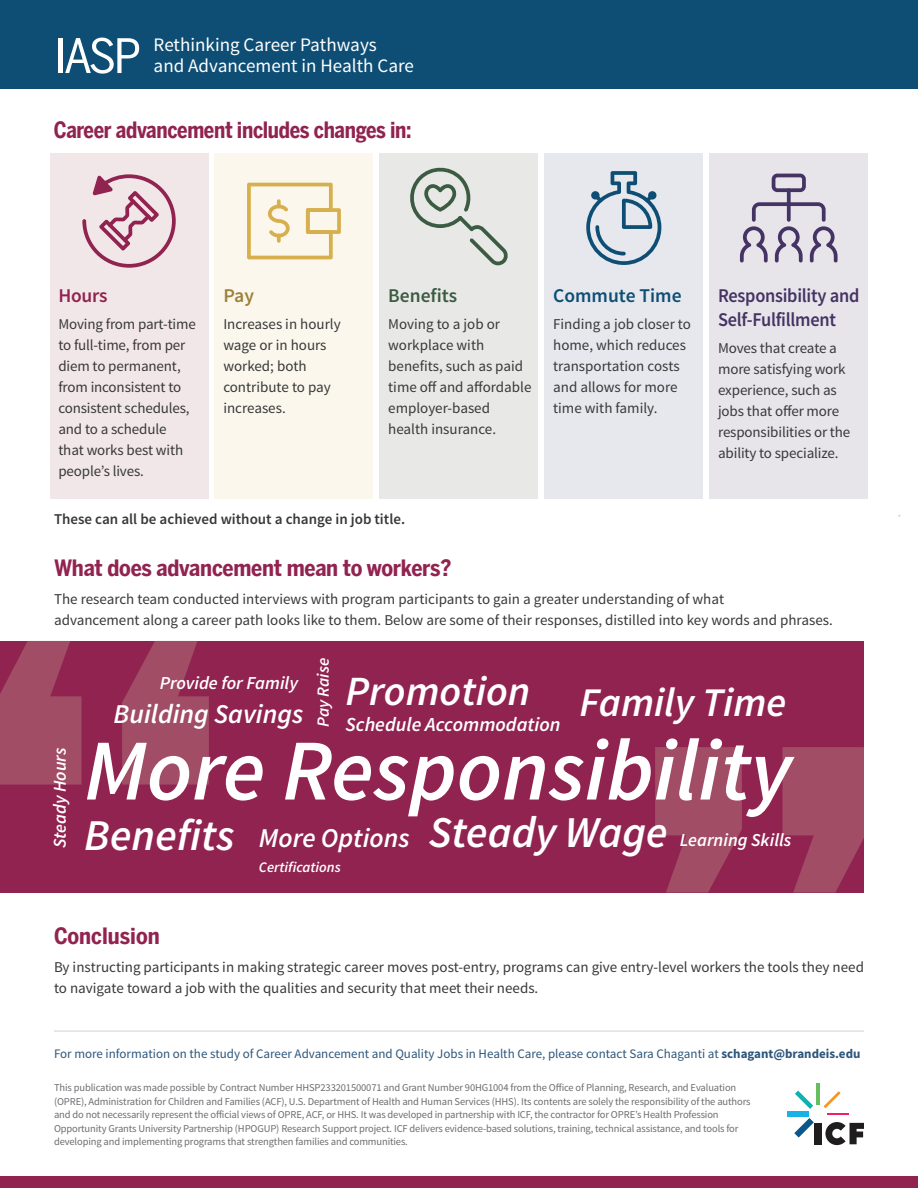
<style>
.page{position:relative;width:918px;height:1188px;background:#fff}
.page>*{position:absolute;margin:0;border:0;box-sizing:border-box;transform-origin:0 0}
.Body{font:italic 600 86.85px "Source Sans Pro";color:#fff}
.t1{font:47.1px "Benton Sans Condensed";color:#fff;scale:1.06 1}
.Body-2{font:italic 600 43.95px "Source Sans Pro";color:#fff}
.Body-3{font:italic 600 41.55px "Source Sans Pro";color:#fff}
.Body-4{font:italic 600 40.65px "Source Sans Pro";color:#fff}
.Body-5{font:italic 600 27.15px "Source Sans Pro";color:#fff}
.t2{font:700 22.5px "Benton Sans Condensed";letter-spacing:-.015em;color:#912350}
.t3{font:700 22.5px "Benton Sans Condensed";letter-spacing:-.015em;color:#912350;scale:.94 1}
.Body-6{font:italic 600 19.95px "Source Sans Pro";color:#fff}
.t4{font:600 19.5px/24px "Source Sans Pro";letter-spacing:-.015em;color:#443363;scale:.94 1}
.t5{font:600 19.5px "Source Sans Pro";color:#0e4e75}
.t6{font:600 19.5px "Source Sans Pro";color:#3b5b42}
.t7{font:600 19.5px "Source Sans Pro";letter-spacing:-.01em;color:#912350}
.t8{font:600 19.5px "Source Sans Pro";color:#9d8138}
.Body-7{font:19.05px/21.6px "Source Sans Pro";color:#fff}
.Body-8{font:italic 600 18.3px "Source Sans Pro";color:#fff}
.Body-9{font:italic 600 18.15px "Source Sans Pro";color:#fff}
.Body-10{font:italic 600 18px "Source Sans Pro";color:#fff}
.Body-11{font:italic 600 17.1px "Source Sans Pro";letter-spacing:-.005em;color:#fff}
.Body-12{font:15px/21px "Source Sans Pro";color:#383839}
.Body-13{font:600 15px "Source Sans Pro";color:#383839}
.Body-14{font:italic 600 14.7px "Source Sans Pro";color:#fff}
.Body-15{font:12.9px "Source Sans Pro";color:#2c567c}
.Body-16{font:10.5px/13.5px "Source Sans Pro";letter-spacing:-.015em;color:#6c6d70}
.s1{font-weight:700}
</style>
<div class="page">
<div style="left:0;top:0;width:918px;height:89px;background:#0e4e75"></div>
<hr style="left:54px;top:1031px;width:810px;height:1px;background:#d1d2d4">
<div style="left:0;top:641px;width:864px;height:252px;background:#912350"></div>
<svg style="left:655px;top:747px;width:209px;height:146px"></svg>
<svg style="left:0;top:641px;width:209px;height:144px"></svg>
<div style="left:215px;top:154px;width:158px;height:345px;background:#fbf7ed"></div>
<div style="left:50px;top:154px;width:159px;height:345px;background:#f2e7e8"></div>
<div style="left:379px;top:154px;width:159px;height:345px;background:#e8e9e6"></div>
<div style="left:544px;top:154px;width:159px;height:345px;background:#e6e8ed"></div>
<div style="left:709px;top:154px;width:159px;height:345px;background:#e7e4ea"></div>
<svg style="left:247px;top:183px;width:94px;height:76px"></svg>
<svg style="left:410px;top:167px;width:98px;height:98px"></svg>
<svg style="left:586px;top:171px;width:75px;height:94px"></svg>
<div style="left:591px;top:191px;width:9px;height:9px;background:#0e4e75;border-radius:50%"></div>
<svg style="left:740px;top:202px;width:98px;height:60px"></svg>
<svg style="left:787px;top:188px;width:4px;height:34px"></svg>
<svg style="left:772px;top:174px;width:34px;height:18px"></svg>
<svg style="left:82px;top:174px;width:94px;height:94px"></svg>
<div style="left:0;top:1176px;width:918px;height:12px;background:#912350"></div>
<div style="left:815px;top:1123px;width:7px;height:21px;background:#201d1e"></div>
<svg style="left:794px;top:1118px;width:20px;height:20px"></svg>
<div style="left:788px;top:1111px;width:21px;height:5px;background:#1ab1e4"></div>
<svg style="left:795px;top:1091px;width:18px;height:18px"></svg>
<hr style="left:816px;top:1083px;width:4px;height:22px;background:#67be61">
<svg style="left:824px;top:1091px;width:17px;height:17px"></svg>
<hr style="left:827px;top:1113px;width:22px;height:2px;background:#ee2263">
<svg style="left:825px;top:1122px;width:39px;height:23px"></svg>
<h2 class="t1" style="left:54px;top:22px;width:84px">IASP</h2>
<p class="Body-7" style="left:154px;top:34px;width:262px">Rethinking Career Pathways<br>and Advancement in Health Care</p>
<h2 class="t3" style="left:54px;top:114px;width:382px">Career advancement includes changes in:</h2>
<h3 class="t7" style="left:58px;top:283px;width:51px">Hours</h3>
<p class="Body-12" style="left:58px;top:314px;width:139px">Moving from part-time to full-time, from per diem to permanent, from inconsistent to consistent schedules, and to a schedule<br>that works best with people’s lives.</p>
<h3 class="t8" style="left:223px;top:283px;width:32px">Pay</h3>
<p class="Body-12" style="left:223px;top:314px;width:119px">Increases in hourly wage or in hours worked; both contribute to pay increases.</p>
<h3 class="t6" style="left:388px;top:283px;width:70px">Benefits</h3>
<p class="Body-12" style="left:388px;top:314px;width:145px">Moving to a job or workplace with benefits, such as paid time off and affordable employer-based health insurance.</p>
<p class="Body-13" style="left:54px;top:510px;width:353px">These can all be achieved without a change in job title.</p>
<h3 class="t5" style="left:553px;top:283px;width:130px">Commute Time</h3>
<p class="Body-12" style="left:553px;top:314px;width:139px">Finding a job closer to home, which reduces transportation costs and allows for more time with family.</p>
<h3 class="t4" style="left:718px;top:284px;width:152px">Responsibility and<br>Self-Fulfillment</h3>
<p class="Body-12" style="left:718px;top:338px;width:134px">Moves that create a more satisfying work experience, such as jobs that offer more responsibilities or the ability to specialize.</p>
<h2 class="t2" style="left:54px;top:551px;width:399px">What does advancement mean to workers?</h2>
<p class="Body-12" style="left:54px;top:588px;width:780px">The research team conducted interviews with program participants to gain a greater understanding of what<br>advancement along a career path looks like to them. Below are some of their responses, distilled into key words and phrases.</p>
<p class="Body-10" style="left:49px;top:848px;width:102px;rotate:-90deg">Steady Hours</p>
<p class="Body-11" style="left:313px;top:727px;width:70px;rotate:-90deg">Pay Raise</p>
<p class="Body-3" style="left:346px;top:665px;width:186px">Promotion</p>
<p class="Body-6" style="left:346px;top:712px;width:216px">Schedule Accommodation</p>
<p class="Body" style="left:84px;top:716px;width:709px">More Responsibility</p>
<p class="Body-8" style="left:160px;top:672px;width:140px">Provide for Family</p>
<p class="Body-4" style="left:579px;top:677px;width:208px">Family Time</p>
<p class="Body-5" style="left:113px;top:697px;width:191px">Building Savings</p>
<p class="Body-2" style="left:429px;top:805px;width:240px">Steady Wage</p>
<p class="Body-2" style="left:84px;top:808px;width:152px">Benefits</p>
<p class="Body-5" style="left:259px;top:821px;width:152px">More Options</p>
<p class="Body-9" style="left:680px;top:828px;width:113px">Learning Skills</p>
<p class="Body-14" style="left:259px;top:858px;width:84px">Certifications</p>
<h2 class="t2" style="left:54px;top:919px;width:107px">Conclusion</h2>
<p class="Body-12" style="left:54px;top:957px;width:812px">By instructing participants in making strategic career moves post-entry, programs can give entry-level workers the tools they need to navigate toward a job with the qualities and security that meet their needs.</p>
<p class="Body-15" style="left:54px;top:1046px;width:808px">For more information on the study of Career Advancement and Quality Jobs in Health Care, please contact Sara Chaganti at <span class="s1">schagant@brandeis.edu</span></p>
<p class="Body-16" style="left:54px;top:1081px;width:698px">This publication was made possible by Contract Number HHSP233201500071 and Grant Number 90HG1004 from the Office of Planning, Research, and Evaluation (OPRE), Administration for Children and Families (ACF), U.S. Department of Health and Human Services (HHS). Its contents are solely the responsibility of the authors and do not necessarily represent the official views of OPRE, ACF, or HHS. It was developed in partnership with ICF, the contractor for OPRE’s Health Profession Opportunity Grants University Partnership (HPOGUP) Research Support project. ICF delivers evidence-based solutions, training, technical assistance, and tools for developing and implementing programs that strengthen families and communities.</p>
</div>
